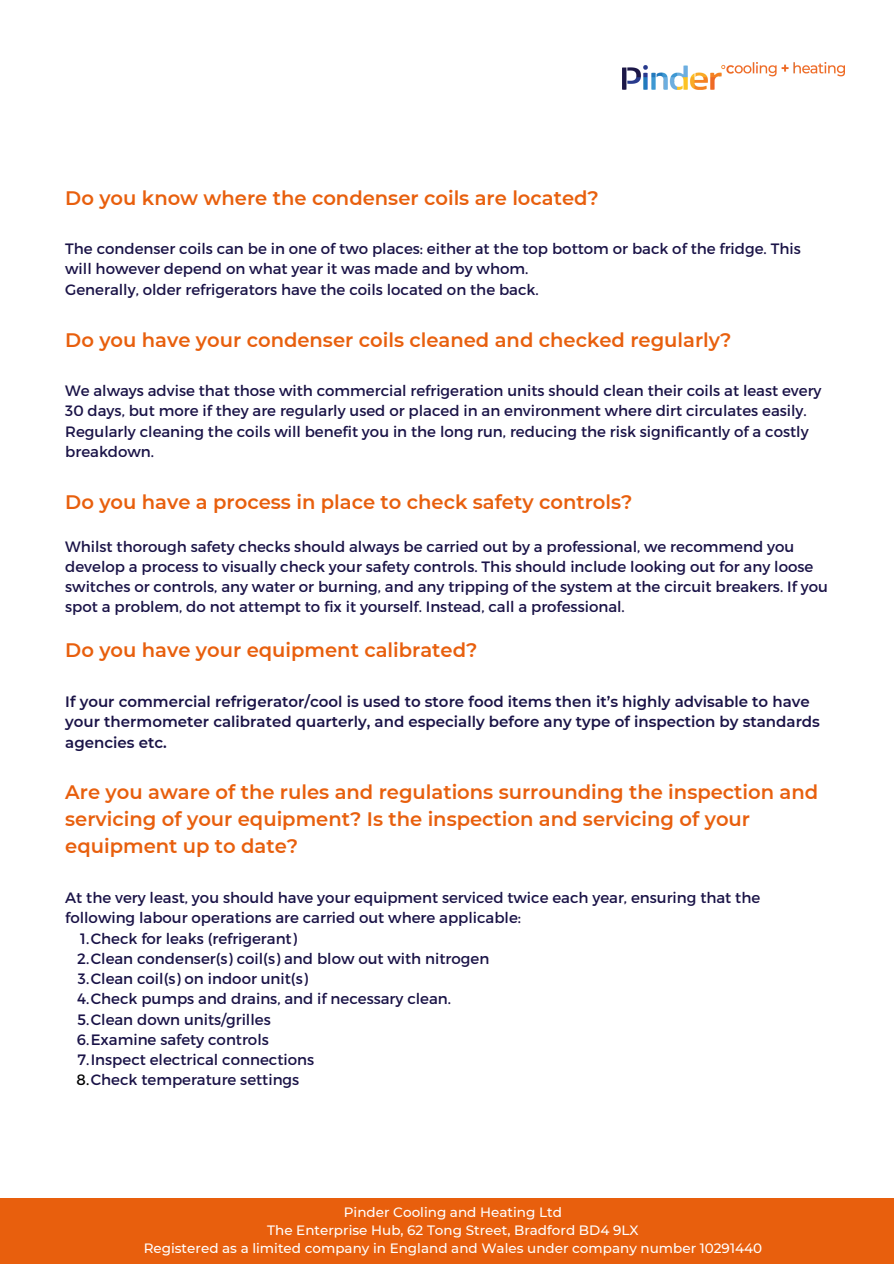
<style>
.page{position:relative;width:894px;height:1264px;background:#fff}
.page>*{position:absolute;margin:0;border:0;box-sizing:border-box;transform-origin:0 0}
.t1{font:600 19.5px/27px "Montserrat";color:#e85f0d}
.t2{font:15px/20.2px "Montserrat";color:#1a1347}
.t3{font:600 15px/20.2px "Montserrat";color:#1a1347}
.t4{font:500 13.5px "Montserrat";color:#fff}
.s1{color:#000}
</style>
<div class="page">
<img style="left:622px;top:62px;width:222px;height:27px">
<div style="left:0;top:1197px;width:893px;height:66px;background:#e85f0d"></div>
<p class="t1" style="left:65px;top:184px;width:535px">Do you know where the condenser coils are located?</p>
<p class="t2" style="left:65px;top:238px;width:736px">The condenser coils can be in one of two places: either at the top bottom or back of the fridge. This will however depend on what year it was made and by whom.</p>
<p class="t2" style="left:65px;top:278px;width:475px">Generally, older refrigerators have the coils located on the back.</p>
<p class="t1" style="left:65px;top:326px;width:667px">Do you have your condenser coils cleaned and checked regularly?</p>
<p class="t2" style="left:65px;top:380px;width:757px">We always advise that those with commercial refrigeration units should clean their coils at least every<br>30 days, but more if they are regularly used or placed in an environment where dirt circulates easily.</p>
<p class="t2" style="left:65px;top:420px;width:744px">Regularly cleaning the coils will benefit you in the long run, reducing the risk significantly of a costly breakdown.</p>
<p class="t1" style="left:65px;top:488px;width:568px">Do you have a process in place to check safety controls?</p>
<p class="t2" style="left:65px;top:535px;width:764px">Whilst thorough safety checks should always be carried out by a professional, we recommend you develop a process to visually check your safety controls. This should include looking out for any loose switches or controls, any water or burning, and any tripping of the system at the circuit breakers. If you spot a problem, do not attempt to fix it yourself. Instead, call a professional.</p>
<p class="t1" style="left:65px;top:637px;width:413px">Do you have your equipment calibrated?</p>
<p class="t3" style="left:65px;top:691px;width:756px">If your commercial refrigerator/cool is used to store food items then it’s highly advisable to have your thermometer calibrated quarterly, and especially before any type of inspection by standards agencies etc.</p>
<p class="t1" style="left:65px;top:778px;width:754px">Are you aware of the rules and regulations surrounding the inspection and servicing of your equipment? Is the inspection and servicing of your equipment up to date?</p>
<p class="t2" style="left:65px;top:886px;width:696px">At the very least, you should have your equipment serviced twice each year, ensuring that the following labour operations are carried out where applicable:</p>
<p class="t2" style="left:80px;top:927px;width:218px">1.Check for leaks (refrigerant)</p>
<p class="t2" style="left:77px;top:947px;width:413px">2.Clean condenser(s) coil(s) and blow out with nitrogen</p>
<p class="t2" style="left:78px;top:967px;width:231px">3.Clean coil(s) on indoor unit(s)</p>
<p class="t2" style="left:77px;top:988px;width:375px">4.Check pumps and drains, and if necessary clean.</p>
<p class="t2" style="left:77px;top:1008px;width:195px">5.Clean down units/grilles</p>
<p class="t2" style="left:77px;top:1028px;width:193px">6.Examine safety controls</p>
<p class="t2" style="left:77px;top:1048px;width:238px">7.Inspect electrical connections</p>
<p class="t2" style="left:77px;top:1069px;width:224px"><span class="s1">8.</span>Check temperature settings</p>
<p class="t4" style="left:344px;top:1204px;width:219px">Pinder Cooling and Heating Ltd</p>
<p class="t4" style="left:267px;top:1222px;width:372px">The Enterprise Hub, 62 Tong Street, Bradford BD4 9LX</p>
<p class="t4" style="left:144px;top:1240px;width:619px">Registered as a limited company in England and Wales under company number 10291440</p>
</div>
